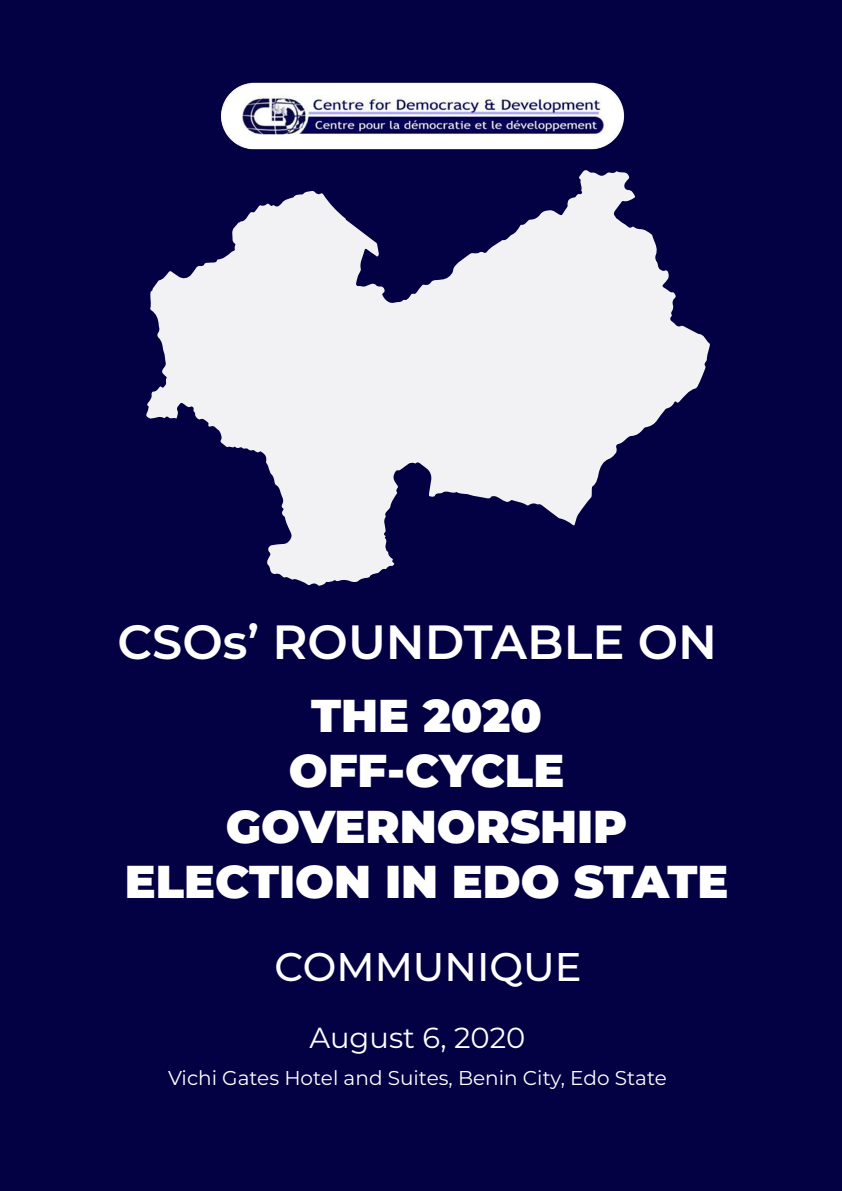
<style>
.page{position:relative;width:842px;height:1191px;background:#040044}
.page>*{position:absolute;margin:0;border:0;box-sizing:border-box;transform-origin:0 0}
.t1{font:600 48px "Montserrat";color:#fff}
.t2{font:900 46px/55.2px "Montserrat";color:#fff;text-align:center}
.t3{font:500 40px "Montserrat";color:#fff}
.t4{font:29px "Montserrat";color:#fff}
.t5{font:20px "Montserrat";color:#fff}
</style>
<div class="page">
<svg style="left:146px;top:170px;width:564px;height:416px;fill:#f2f2f5"></svg>
<img style="left:221px;top:82px;width:404px;height:68px">
<p class="t1" style="left:118px;top:608px;width:601px">CSOs’ ROUNDTABLE ON</p>
<p class="t2" style="left:125px;top:685px;width:605px">THE 2020<br>OFF-CYCLE<br>GOVERNORSHIP<br>ELECTION IN EDO STATE</p>
<p class="t3" style="left:275px;top:938px;width:308px">COMMUNIQUE</p>
<p class="t4" style="left:310px;top:1018px;width:217px">August 6, 2020</p>
<p class="t5" style="left:168px;top:1064px;width:500px">Vichi Gates Hotel and Suites, Benin City, Edo State</p>
</div>
